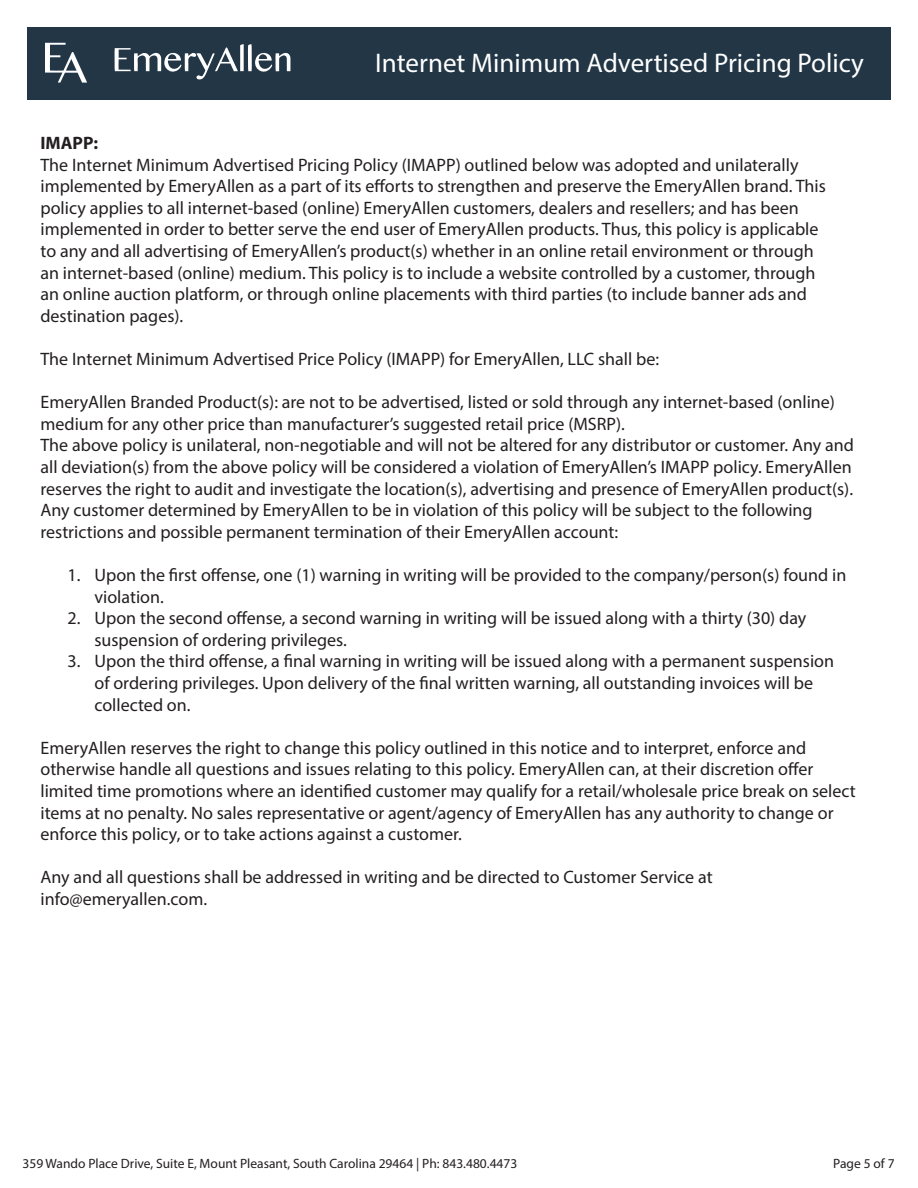
<style>
.page{position:relative;width:918px;height:1188px;background:#fff}
.page>*{position:absolute;margin:0;border:0;box-sizing:border-box;transform-origin:0 0}
.t1{font:27px "Myriad Pro";color:#fff}
.t2{font:18px/21.6px "Myriad Pro";color:#231f20}
.t3{font:13.5px "Myriad Pro";color:#231f20}
.s1{font-weight:700}
</style>
<div class="page">
<div style="left:27px;top:27px;width:864px;height:72px;background:#223645"></div>
<svg style="left:45px;top:43px;width:42px;height:40px"></svg>
<svg style="left:114px;top:44px;width:176px;height:35px"></svg>
<p class="t1" style="left:375px;top:47px;width:490px">Internet Minimum Advertised Pricing Policy</p>
<p class="t2" style="left:40px;top:132px;width:787px"><span class="s1">IMAPP:<br></span>The Internet Minimum Advertised Pricing Policy (IMAPP) outlined below was adopted and unilaterally implemented by EmeryAllen as a part of its efforts to strengthen and preserve the EmeryAllen brand. This policy applies to all internet-based (online) EmeryAllen customers, dealers and resellers; and has been implemented in order to better serve the end user of EmeryAllen products. Thus, this policy is applicable to any and all advertising of EmeryAllen’s product(s) whether in an online retail environment or through an internet-based (online) medium. This policy is to include a website controlled by a customer, through an online auction platform, or through online placements with third parties (to include banner ads and destination pages).</p>
<p class="t2" style="left:40px;top:348px;width:620px">The Internet Minimum Advertised Price Policy (IMAPP) for EmeryAllen, LLC shall be:</p>
<p class="t2" style="left:40px;top:391px;width:796px">EmeryAllen Branded Product(s): are not to be advertised, listed or sold through any internet-based (online) medium for any other price than manufacturer’s suggested retail price (MSRP).</p>
<p class="t2" style="left:40px;top:434px;width:815px">The above policy is unilateral, non-negotiable and will not be altered for any distributor or customer. Any and all deviation(s) from the above policy will be considered a violation of EmeryAllen’s IMAPP policy. EmeryAllen reserves the right to audit and investigate the location(s), advertising and presence of EmeryAllen product(s).<br>Any customer determined by EmeryAllen to be in violation of this policy will be subject to the following restrictions and possible permanent termination of their EmeryAllen account:</p>
<p class="t2" style="left:94px;top:564px;width:753px;text-indent:-27px">1. Upon the first offense, one (1) warning in writing will be provided to the company/person(s) found in violation.</p>
<p class="t2" style="left:94px;top:607px;width:713px;text-indent:-27px">2. Upon the second offense, a second warning in writing will be issued along with a thirty (30) day suspension of ordering privileges.</p>
<p class="t2" style="left:94px;top:650px;width:741px;text-indent:-27px">3. Upon the third offense, a final warning in writing will be issued along with a permanent suspension of ordering privileges. Upon delivery of the final written warning, all outstanding invoices will be collected on.</p>
<p class="t2" style="left:40px;top:737px;width:817px">EmeryAllen reserves the right to change this policy outlined in this notice and to interpret, enforce and otherwise handle all questions and issues relating to this policy. EmeryAllen can, at their discretion offer limited time promotions where an identified customer may qualify for a retail/wholesale price break on select items at no penalty. No sales representative or agent/agency of EmeryAllen has any authority to change or enforce this policy, or to take actions against a customer.</p>
<p class="t2" style="left:40px;top:866px;width:674px">Any and all questions shall be addressed in writing and be directed to Customer Service at</p>
<p class="t2" style="left:40px;top:888px;width:168px">info@emeryallen.com.</p>
<p class="t3" style="left:22px;top:1156px;width:496px">359 Wando Place Drive, Suite E, Mount Pleasant, South Carolina 29464 | Ph: 843.480.4473</p>
<p class="t3" style="left:833px;top:1156px;width:63px">Page 5 of 7</p>
</div>
